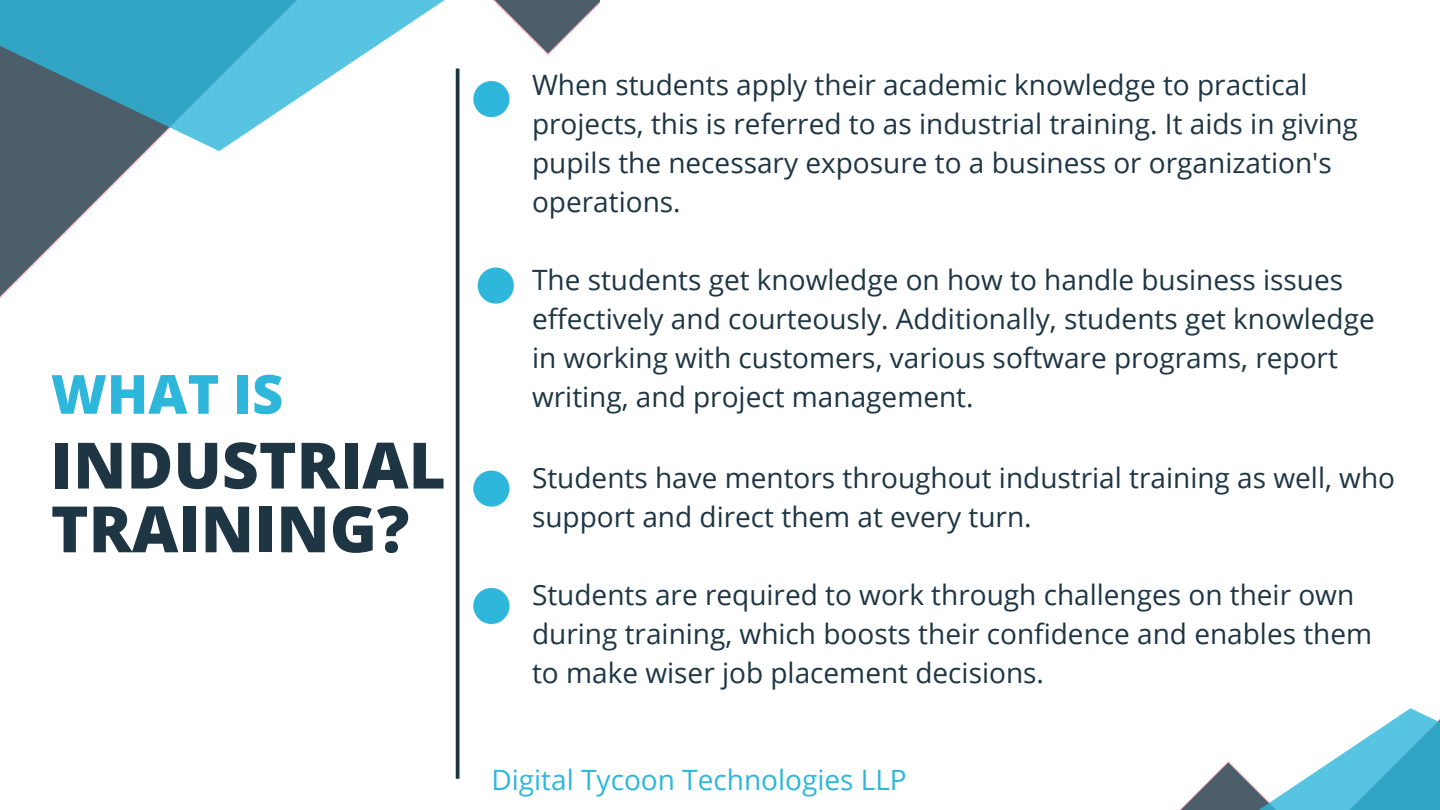
<style>
.page{position:relative;width:1440px;height:810px;background:#fff}
.page>*{position:absolute;margin:0;border:0;box-sizing:border-box;transform-origin:0 0}
.t1{font:800 64px/63.8px "Open Sans";color:#1e3644}
.t2{font:800 54px "Open Sans";color:#2eb7db}
.t3{font:28px/39px "Open Sans";color:#1e3644}
.t4{font:28px "Open Sans";color:#2eb7db}
</style>
<div class="page">
<svg style="left:0;top:151px;width:514px;height:153px"></svg>
<svg style="left:0;top:0;width:600px;height:151px"></svg>
<svg style="left:1179px;top:708px;width:261px;height:102px"></svg>
<svg style="left:456px;top:69px;width:4px;height:710px;background:#394e5b"></svg>
<div style="left:473px;top:81px;width:36px;height:36px;background:#2eb7db;border-radius:50%"></div>
<div style="left:473px;top:471px;width:36px;height:36px;background:#2eb7db;border-radius:50%"></div>
<div style="left:473px;top:588px;width:36px;height:36px;background:#2eb7db;border-radius:50%"></div>
<div style="left:478px;top:267px;width:36px;height:37px;background:#2eb7db;border-radius:50%"></div>
<h2 class="t2" style="left:51px;top:356px;width:234px">WHAT IS</h2>
<h1 class="t1" style="left:51px;top:432px;width:397px">INDUSTRIAL<br>TRAINING?</h1>
<p class="t3" style="left:532px;top:65px;width:827px">When students apply their academic knowledge to practical projects, this is referred to as industrial training. It aids in giving pupils the necessary exposure to a business or organization's operations.</p>
<p class="t3" style="left:532px;top:260px;width:844px">The students get knowledge on how to handle business issues effectively and courteously. Additionally, students get knowledge in working with customers, various software programs, report writing, and project management.</p>
<p class="t3" style="left:532px;top:458px;width:865px">Students have mentors throughout industrial training as well, who support and direct them at every turn.</p>
<p class="t3" style="left:532px;top:575px;width:842px">Students are required to work through challenges on their own during training, which boosts their confidence and enables them to make wiser job placement decisions.</p>
<p class="t4" style="left:491px;top:760px;width:417px">Digital Tycoon Technologies LLP</p>
</div>
